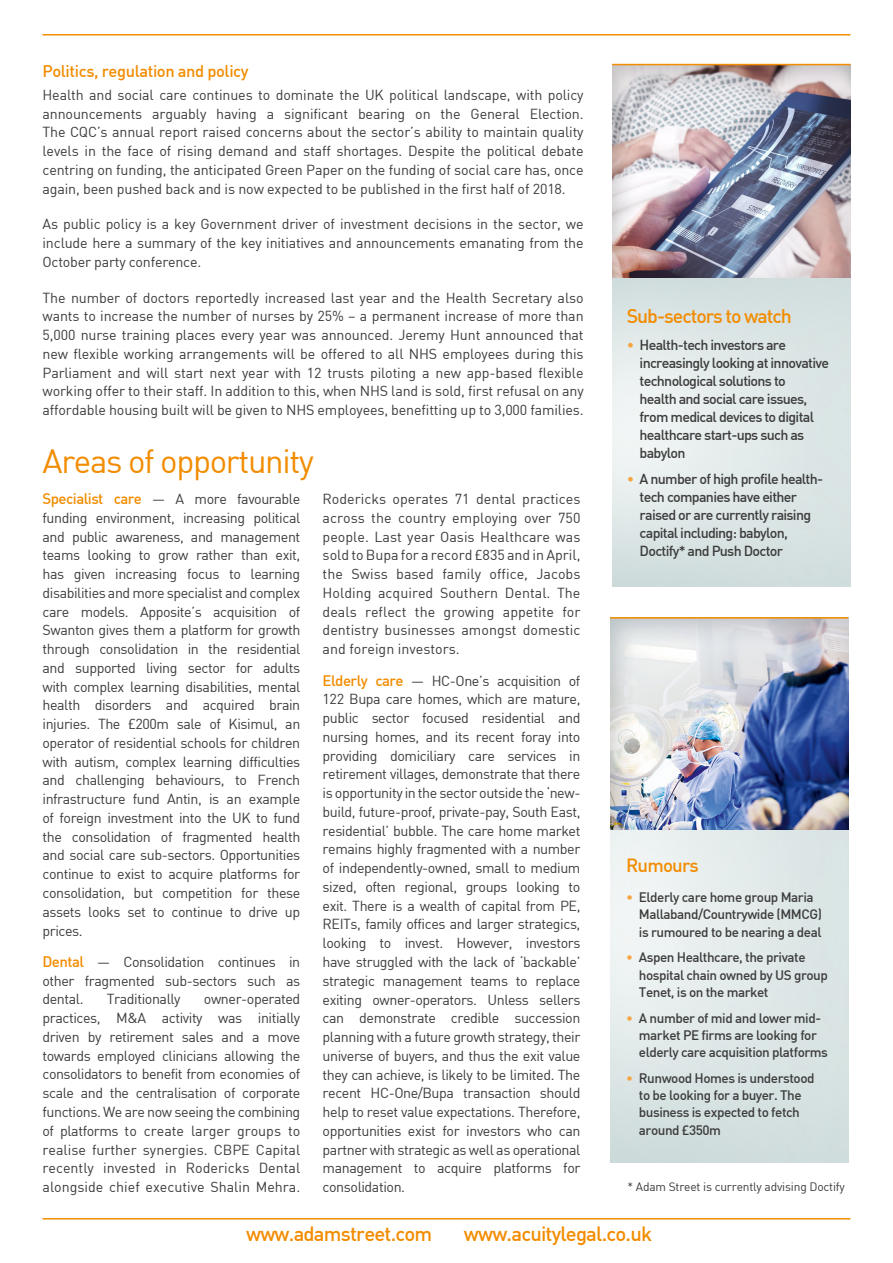
<style>
.page{position:relative;width:893px;height:1263px;background:#fff}
.page>*{position:absolute;margin:0;border:0;box-sizing:border-box;transform-origin:0 0}
.t1{font:33px "DIN";letter-spacing:-.04em;color:#f28c00}
.t2{font:500 20.25px "DIN";letter-spacing:-.04em;color:#f28c00}
.t3{font:500 19.5px "DIN";letter-spacing:-.055em;color:#f28c00}
.t4{font:500 18.75px "DIN";letter-spacing:-.045em;color:#f28c00}
.t5{font:500 16.5px "DIN";letter-spacing:-.025em;color:#f28c00}
.t6{font:14.25px/18.8px "DIN";letter-spacing:-.015em;color:#3c3c3b;text-align:justify}
.t7{font:500 14.25px/18px "DIN";letter-spacing:-.05em;color:#3c3c3b}
.t8{font:500 13.5px/17.2px "DIN";letter-spacing:-.035em;color:#3c3c3b}
.t9{font:12px "DIN";letter-spacing:-.015em;color:#3c3c3b}
.s1{font-weight:500;font-size:15px;color:#f28c00}
.s2{font-weight:400;color:#f6a440}
.s3{color:#f6a440}
</style>
<div class="page">
<img style="left:612px;top:277px;width:238px;height:310px">
<div style="left:600px;top:54px;width:262px;height:223px;background:#000;opacity:.2"></div>
<div style="left:598px;top:606px;width:262px;height:225px;background:#000;opacity:.2"></div>
<hr style="left:612px;top:64px;width:238px;height:1px;background:#f28c00">
<hr style="left:610px;top:617px;width:238px;height:2px;background:#f28c00">
<hr style="left:43px;top:1218px;width:807px;height:1px;background:#f28c00">
<hr style="left:43px;top:34px;width:807px;height:2px;background:#f28c00">
<p class="t5" style="left:43px;top:60px;width:208px">Politics, regulation and policy</p>
<p class="t6" style="left:43px;top:85px;width:543px">Health and social care continues to dominate the UK political landscape, with policy announcements arguably having a significant bearing on the General Election.<br>The CQC’s annual report raised concerns about the sector’s ability to maintain quality levels in the face of rising demand and staff shortages. Despite the political debate centring on funding, the anticipated Green Paper on the funding of social care has, once again, been pushed back and is now expected to be published in the first half of 2018.</p>
<p class="t6" style="left:43px;top:215px;width:543px">As public policy is a key Government driver of investment decisions in the sector, we include here a summary of the key initiatives and announcements emanating from the October party conference.</p>
<p class="t6" style="left:43px;top:288px;width:543px">The number of doctors reportedly increased last year and the Health Secretary also wants to increase the number of nurses by 25% – a permanent increase of more than 5,000 nurse training places every year was announced. Jeremy Hunt announced that new flexible working arrangements will be offered to all NHS employees during this Parliament and will start next year with 12 trusts piloting a new app-based flexible working offer to their staff. In addition to this, when NHS land is sold, first refusal on any affordable housing built will be given to NHS employees, benefitting up to 3,000 families.</p>
<h1 class="t1" style="left:43px;top:440px;width:273px">Areas of opportunity</h1>
<p class="t6" style="left:43px;top:489px;width:259px"><span class="s1">Specialist care</span> — A more favourable funding environment, increasing political and public awareness, and management teams looking to grow rather than exit, has given increasing focus to learning disabilities and more specialist and complex care models. Apposite’s acquisition of Swanton gives them a platform for growth through consolidation in the residential and supported living sector for adults with complex learning disabilities, mental health disorders and acquired brain injuries. The £200m sale of Kisimul, an operator of residential schools for children with autism, complex learning difficulties and challenging behaviours, to French infrastructure fund Antin, is an example of foreign investment into the UK to fund the consolidation of fragmented health and social care sub-sectors. Opportunities continue to exist to acquire platforms for consolidation, but competition for these assets looks set to continue to drive up prices.</p>
<p class="t6" style="left:43px;top:952px;width:259px"><span class="s1">Dental</span> — Consolidation continues in other fragmented sub-sectors such as dental.</p>
<p class="t6" style="left:107px;top:990px;width:75px">Traditionally</p>
<p class="t6" style="left:43px;top:990px;width:259px;text-indent:161px">owner-operated practices, M&amp;A activity was initially driven by retirement sales and a move towards employed clinicians allowing the consolidators to benefit from economies of scale and the centralisation of corporate functions. We are now seeing the combining of platforms to create larger groups to realise further synergies. CBPE Capital recently invested in Rodericks Dental alongside chief executive Shalin Mehra.</p>
<p class="t6" style="left:323px;top:489px;width:259px">Rodericks operates 71 dental practices across the country employing over 750 people. Last year Oasis Healthcare was sold to Bupa for a record £835 and in April, the Swiss based family office, Jacobs Holding acquired Southern Dental. The deals reflect the growing appetite for dentistry businesses amongst domestic and foreign investors.</p>
<p class="t6" style="left:323px;top:671px;width:259px"><span class="s1">Elderly care</span> — HC-One’s acquisition of 122 Bupa care homes, which are mature, public sector focused residential and nursing homes, and its recent foray into providing domiciliary care services in retirement villages, demonstrate that there is opportunity in the sector outside the ‘new&shy;build, future-proof, private-pay, South East, residential’ bubble. The care home market remains highly fragmented with a number of independently-owned, small to medium sized, often regional, groups looking to exit. There is a wealth of capital from PE, REITs, family offices and larger strategics, looking to invest. However, investors have struggled with the lack of ‘backable’ strategic management teams to replace exiting owner-operators. Unless sellers can demonstrate credible succession planning with a future growth strategy, their universe of buyers, and thus the exit value they can achieve, is likely to be limited. The recent HC-One/Bupa transaction should help to reset value expectations. Therefore, opportunities exist for investors who can partner with strategic as well as operational management to acquire platforms for consolidation.</p>
<h3 class="t3" style="left:627px;top:304px;width:166px">Sub-sectors to watch</h3>
<p class="t7" style="left:640px;top:335px;width:191px;text-indent:-13px"><span class="s2">•</span> Health-tech investors are increasingly looking at innovative technological solutions to<br>health and social care issues, from medical devices to digital healthcare start-ups such as babylon</p>
<p class="t7" style="left:640px;top:470px;width:185px;text-indent:-13px"><span class="s2">•</span> A number of high profile health&shy;tech companies have either raised or are currently raising capital including: babylon,<br>Doctify* and Push Doctor</p>
<h3 class="t4" style="left:626px;top:853px;width:74px">Rumours</h3>
<p class="t8" style="left:639px;top:888px;width:185px;text-indent:-13px"><span class="s2">•</span> Elderly care home group Maria<br>Mallaband/Countrywide (MMCG) is rumoured to be nearing a deal</p>
<p class="t8" style="left:639px;top:948px;width:191px;text-indent:-13px"><span class="s3">•</span> Aspen Healthcare, the private hospital chain owned by US group<br>Tenet, is on the market</p>
<p class="t8" style="left:639px;top:1009px;width:191px;text-indent:-13px"><span class="s3">•</span> A number of mid and lower mid&shy;market PE firms are looking for elderly care acquisition platforms</p>
<p class="t8" style="left:639px;top:1069px;width:177px;text-indent:-13px"><span class="s3">•</span> Runwood Homes is understood to be looking for a buyer. The business is expected to fetch around £350m</p>
<p class="t9" style="left:628px;top:1179px;width:219px">* Adam Street is currently advising Doctify</p>
<h2 class="t2" style="left:246px;top:1220px;width:188px">www.adamstreet.com</h2>
<h2 class="t2" style="left:464px;top:1220px;width:190px">www.acuitylegal.co.uk</h2>
</div>
